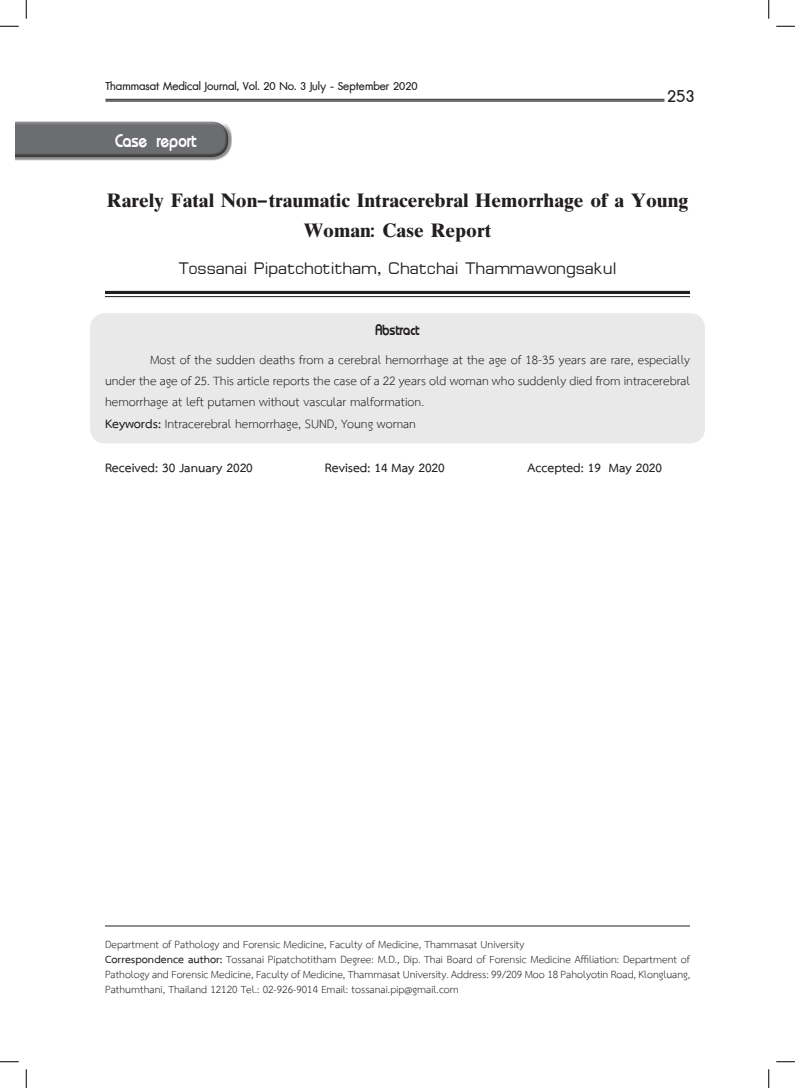
<style>
.page{position:relative;width:795px;height:1088px;background:#fff}
.page>*{position:absolute;margin:0;border:0;box-sizing:border-box;transform-origin:0 0}
.Body{font:700 27.5px/30px "JS Chodok";color:#231f20;text-align:center}
.t1{font:27.5px "DS Single Bold";color:#fff}
.Body-2{font:22.5px "JS Pisit";color:#231f20}
.Body-3{font:22.5px "DS Single Bold";color:#231f20}
.t2{font:22.5px "DB Adman X";color:#231f20}
.text_14{font:17.5px/21.2px "TH Sarabun PSK";color:#231f20;text-align:justify}
.t3{font:700 17.5px "TH Sarabun PSK";color:#231f20}
.ค_ดย_อ{font:17.5px "TH Sarabun PSK";color:#231f20}
._12{font:15px/15px "TH Sarabun PSK";color:#231f20;text-align:justify}
.t4{font:15px "DB Adman X";color:#231f20}
.s1{font-weight:700}
</style>
<div class="page">
<hr style="left:105px;top:99px;width:559px;height:1px;background:#231f20">
<hr style="left:105px;top:100px;width:559px;height:2px;background:#231f20">
<div style="left:16px;top:118px;width:210px;height:37px;background:#fff;opacity:.5"></div>
<div style="left:16px;top:123px;width:216px;height:38px;background:#231f20;opacity:.5"></div>
<hr style="left:105px;top:291px;width:585px;height:3px;background:#231f20">
<hr style="left:105px;top:296px;width:585px;height:1px;background:#231f20">
<hr style="left:105px;top:925px;width:585px;height:1px;background:#231f20">
<div style="left:90px;top:313px;width:615px;height:130px;background:#e9e9e9;border-radius:15px"></div>
<svg style="left:0;top:25px;width:19px;height:2px"></svg>
<svg style="left:776px;top:25px;width:19px;height:2px"></svg>
<svg style="left:0;top:1061px;width:19px;height:1px"></svg>
<svg style="left:776px;top:1061px;width:19px;height:1px"></svg>
<svg style="left:25px;top:0;width:2px;height:19px"></svg>
<svg style="left:25px;top:1069px;width:2px;height:19px"></svg>
<svg style="left:768px;top:0;width:2px;height:19px"></svg>
<svg style="left:768px;top:1069px;width:2px;height:19px"></svg>
<p class="t4" style="left:105px;top:78px;width:314px">Thammasat Medical Journal, Vol. 20 No. 3 July - September 2020</p>
<p class="t1" style="left:115px;top:125px;width:83px">Case report</p>
<h2 class="t2" style="left:667px;top:83px;width:29px">253</h2>
<p class="Body" style="left:107px;top:185px;width:583px">Rarely Fatal Non-traumatic Intracerebral Hemorrhage of a Young<br>Woman: Case Report</p>
<p class="Body-2" style="left:178px;top:255px;width:440px">Tossanai Pipatchotitham, Chatchai Thammawongsakul</p>
<p class="Body-3" style="left:376px;top:317px;width:45px">Abstract</p>
<p class="text_14" style="left:105px;top:349px;width:587px;text-indent:45px">Most of the sudden deaths from a cerebral hemorrhage at the age of 18-35 years are rare, especially under the age of 25. This article reports the case of a 22 years old woman who suddenly died from intracerebral hemorrhage at left putamen without vascular malformation.</p>
<p class="ค_ดย_อ" style="left:105px;top:413px;width:313px"><span class="s1">Keywords:</span> Intracerebral hemorrhage, SUND, Young woman</p>
<p class="t3" style="left:105px;top:457px;width:149px">Received: 30 January 2020</p>
<p class="t3" style="left:325px;top:457px;width:121px">Revised: 14 May 2020</p>
<p class="t3" style="left:527px;top:457px;width:136px">Accepted: 19 May 2020</p>
<p class="_12" style="left:105px;top:937px;width:421px">Department of Pathology and Forensic Medicine, Faculty of Medicine, Thammasat University</p>
<p class="_12" style="left:105px;top:952px;width:587px"><span class="s1">Correspondence author:</span> Tossanai Pipatchotitham Degree: M.D., Dip. Thai Board of Forensic Medicine Affiliation: Department of Pathology and Forensic Medicine, Faculty of Medicine, Thammasat University. Address: 99/209 Moo 18 Paholyotin Road, Klongluang, Pathumthani, Thailand 12120 Tel.: 02-926-9014 Email: tossanai.pip@gmail.com</p>
</div>
